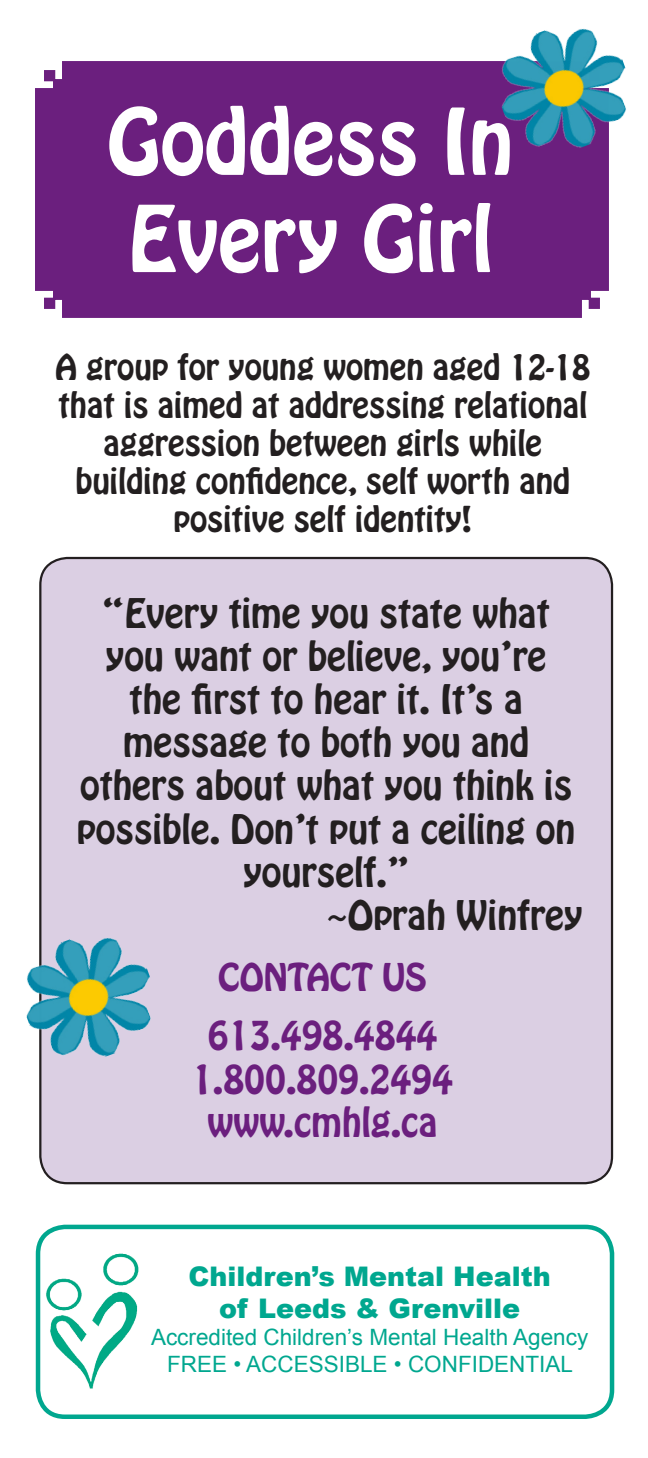
<style>
.page{position:relative;width:648px;height:1458px;background:#fff}
.page>*{position:absolute;margin:0;border:0;box-sizing:border-box;transform-origin:0 0}
.t1{font:81px/97.2px "Hobo Std";color:#fff}
.t2{font:36px/43.2px "Hobo Std";color:#231f20;text-align:center}
.t3{font:36px "Hobo Std";color:#6b1f7e}
.t4{font:33.75px "Hobo Std";color:#6b1f7e}
.t5{font:31.5px/37.8px "Hobo Std";color:#231f20;text-align:center}
.t6{font:900 27px "Arial";color:#00a78f}
.t7{font:22.5px "Arial";color:#00a78f}
</style>
<div class="page">
<svg style="left:35px;top:61px;width:574px;height:257px;background:#722a84"></svg>
<div style="left:53px;top:81px;width:514px;height:216px;background:#6b1f7e"></div>
<img style="left:482px;top:28px;width:144px;height:140px">
<div style="left:40px;top:558px;width:572px;height:625px;background:#dbcfe3;border-radius:27px"></div>
<div style="left:36px;top:1225px;width:578px;height:194px;border:4px solid #00a78f;border-radius:27px"></div>
<img style="left:26px;top:918px;width:125px;height:159px">
<img style="left:46px;top:1253px;width:93px;height:136px">
<p class="t1" style="left:107px;top:94px;width:408px">Goddess In<br>Every Girl</p>
<p class="t5" style="left:55px;top:349px;width:537px">A group for young women aged 12-18 that is aimed at addressing relational aggression between girls while building confidence, self worth and positive self identity!</p>
<p class="t2" style="left:77px;top:592px;width:500px">“Every time you state what you want or believe, you’re the first to hear it. It’s a message to both you and others about what you think is possible. Don’t put a ceiling on yourself.”</p>
<p class="t2" style="left:327px;top:894px;width:257px">~Oprah Winfrey</p>
<p class="t4" style="left:218px;top:954px;width:211px">CONTACT US</p>
<p class="t3" style="left:208px;top:1011px;width:231px">613.498.4844</p>
<p class="t3" style="left:192px;top:1054px;width:262px">1.800.809.2494</p>
<p class="t3" style="left:208px;top:1097px;width:232px">www.cmhlg.ca</p>
<p class="t6" style="left:189px;top:1257px;width:364px">Children’s Mental Health</p>
<p class="t6" style="left:219px;top:1289px;width:303px">of Leeds &amp; Grenville</p>
<p class="t7" style="left:151px;top:1323px;width:439px">Accredited Children’s Mental Health Agency</p>
<p class="t7" style="left:167px;top:1350px;width:407px">FREE • ACCESSIBLE • CONFIDENTIAL</p>
</div>
